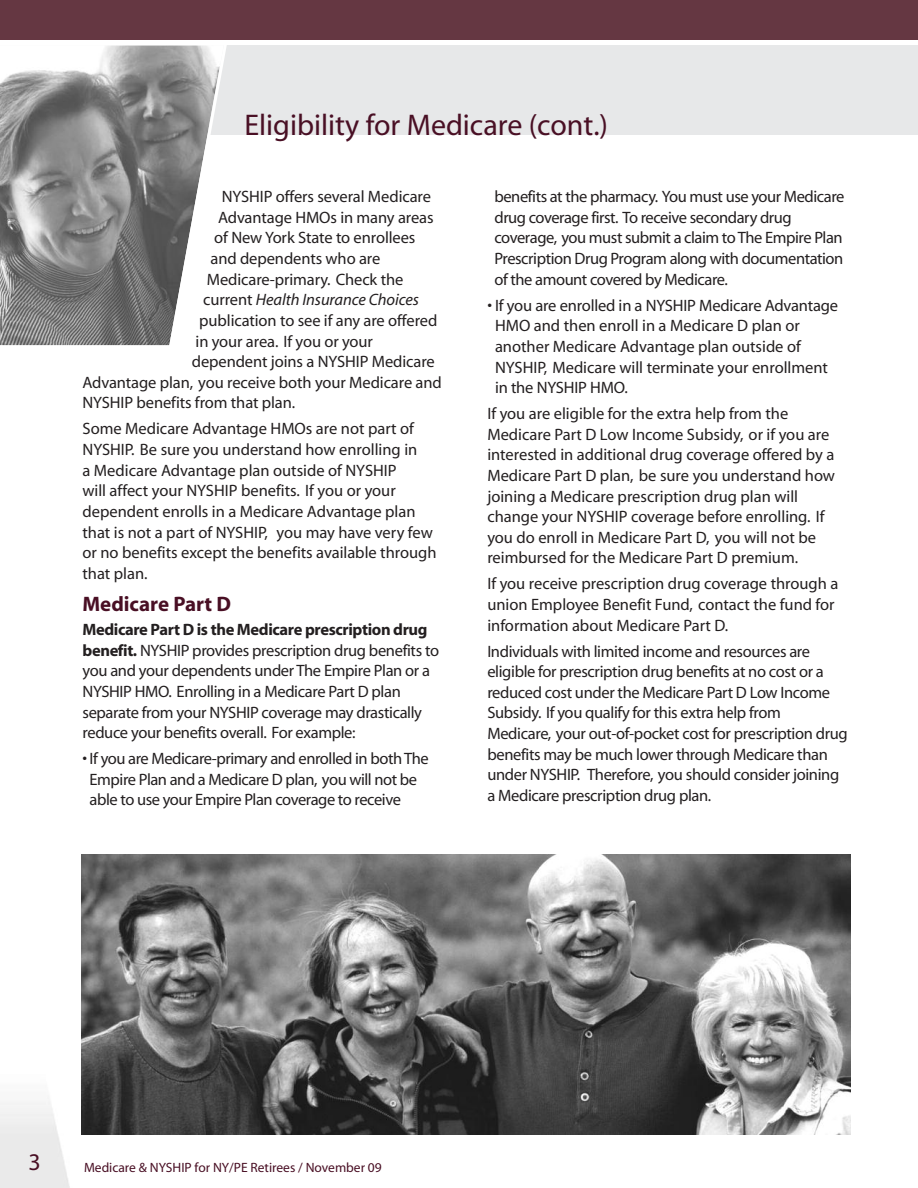
<style>
.page{position:relative;width:918px;height:1188px;background:#fff}
.page>*{position:absolute;margin:0;border:0;box-sizing:border-box;transform-origin:0 0}
.t1{font:30px "Myriad";color:#490f24}
.t2{font:24px "Myriad";color:#490f24}
.t3{font:700 21px "Myriad";color:#490f24}
.t4{font:16.5px/20.7px "Myriad";letter-spacing:-.01em;color:#231f20}
.t5{font:italic 16.5px "Myriad";letter-spacing:-.005em;color:#231f20}
.t6{font:13.5px "Myriad";color:#490f24}
.s1{font-style:normal}
.s2{font-weight:700}
</style>
<div class="page">
<img style="left:81px;top:855px;width:769px;height:280px">
<div style="left:0;top:0;width:918px;height:40px;background:#653742"></div>
<div style="left:0;top:45px;width:918px;height:90px;background:#e7e8e9"></div>
<svg style="left:0;top:45px;width:227px;height:301px;background:#9a9a9a"></svg>
<h1 class="t1" style="left:244px;top:114px;width:365px">Eligibility for Medicare (cont.)</h1>
<p class="t4" style="left:222px;top:188px;width:211px">NYSHIP offers several Medicare</p>
<p class="t4" style="left:218px;top:208px;width:217px">Advantage HMOs in many areas</p>
<p class="t4" style="left:214px;top:229px;width:203px">of New York State to enrollees</p>
<p class="t4" style="left:211px;top:250px;width:171px">and dependents who are</p>
<p class="t4" style="left:207px;top:270px;width:198px">Medicare-primary. Check the</p>
<p class="t5" style="left:203px;top:294px;width:218px"><span class="s1">current</span> Health Insurance Choices</p>
<p class="t4" style="left:199px;top:312px;width:240px">publication to see if any are offered</p>
<p class="t4" style="left:196px;top:332px;width:179px">in your area. If you or your</p>
<p class="t4" style="left:192px;top:353px;width:244px">dependent joins a NYSHIP Medicare</p>
<p class="t4" style="left:83px;top:373px;width:361px">Advantage plan, you receive both your Medicare and</p>
<p class="t4" style="left:83px;top:394px;width:214px">NYSHIP benefits from that plan.</p>
<p class="t4" style="left:83px;top:420px;width:356px">Some Medicare Advantage HMOs are not part of NYSHIP. Be sure you understand how enrolling in<br>a Medicare Advantage plan outside of NYSHIP<br>will affect your NYSHIP benefits. If you or your dependent enrolls in a Medicare Advantage plan that is not a part of NYSHIP, you may have very few or no benefits except the benefits available through that plan.</p>
<p class="t3" style="left:82px;top:596px;width:150px">Medicare Part D</p>
<p class="t4" style="left:82px;top:621px;width:358px"><span class="s2">Medicare Part D is the Medicare prescription drug benefit.</span> NYSHIP provides prescription drug benefits to you and your dependents under The Empire Plan or a NYSHIP HMO. Enrolling in a Medicare Part D plan separate from your NYSHIP coverage may drastically reduce your benefits overall. For example:</p>
<p class="t4" style="left:90px;top:750px;width:341px;text-indent:-7px">• If you are Medicare-primary and enrolled in bothThe<br>Empire Plan and a Medicare D plan, you will not be able to use your Empire Plan coverage to receive</p>
<p class="t4" style="left:494px;top:188px;width:352px">benefits at the pharmacy. You must use your Medicare drug coverage first. To receive secondary drug coverage, you must submit a claim toThe Empire Plan Prescription Drug Program along with documentation of the amount covered by Medicare.</p>
<p class="t4" style="left:495px;top:296px;width:345px;text-indent:-8px">• If you are enrolled in a NYSHIP Medicare Advantage HMO and then enroll in a Medicare D plan or another Medicare Advantage plan outside of NYSHIP, Medicare will terminate your enrollment in the NYSHIP HMO.</p>
<p class="t4" style="left:487px;top:405px;width:349px">If you are eligible for the extra help from the Medicare Part D Low Income Subsidy, or if you are interested in additional drug coverage offered by a Medicare Part D plan, be sure you understand how joining a Medicare prescription drug plan will change your NYSHIP coverage before enrolling. If you do enroll in Medicare Part D, you will not be reimbursed for the Medicare Part D premium.</p>
<p class="t4" style="left:487px;top:575px;width:353px">If you receive prescription drug coverage through a union Employee Benefit Fund, contact the fund for information about Medicare Part D.</p>
<p class="t4" style="left:487px;top:642px;width:362px">Individuals with limited income and resources are eligible for prescription drug benefits at no cost or a reduced cost under the Medicare Part D Low Income Subsidy. If you qualify for this extra help from Medicare, your out-of-pocket cost for prescription drug benefits may be much lower through Medicare than under NYSHIP. Therefore, you should consider joining a Medicare prescription drug plan.</p>
<h2 class="t2" style="left:28px;top:1153px;width:14px">3</h2>
<p class="t6" style="left:84px;top:1163px;width:299px">Medicare &amp; NYSHIP for NY/PE Retirees / November 09</p>
</div>
